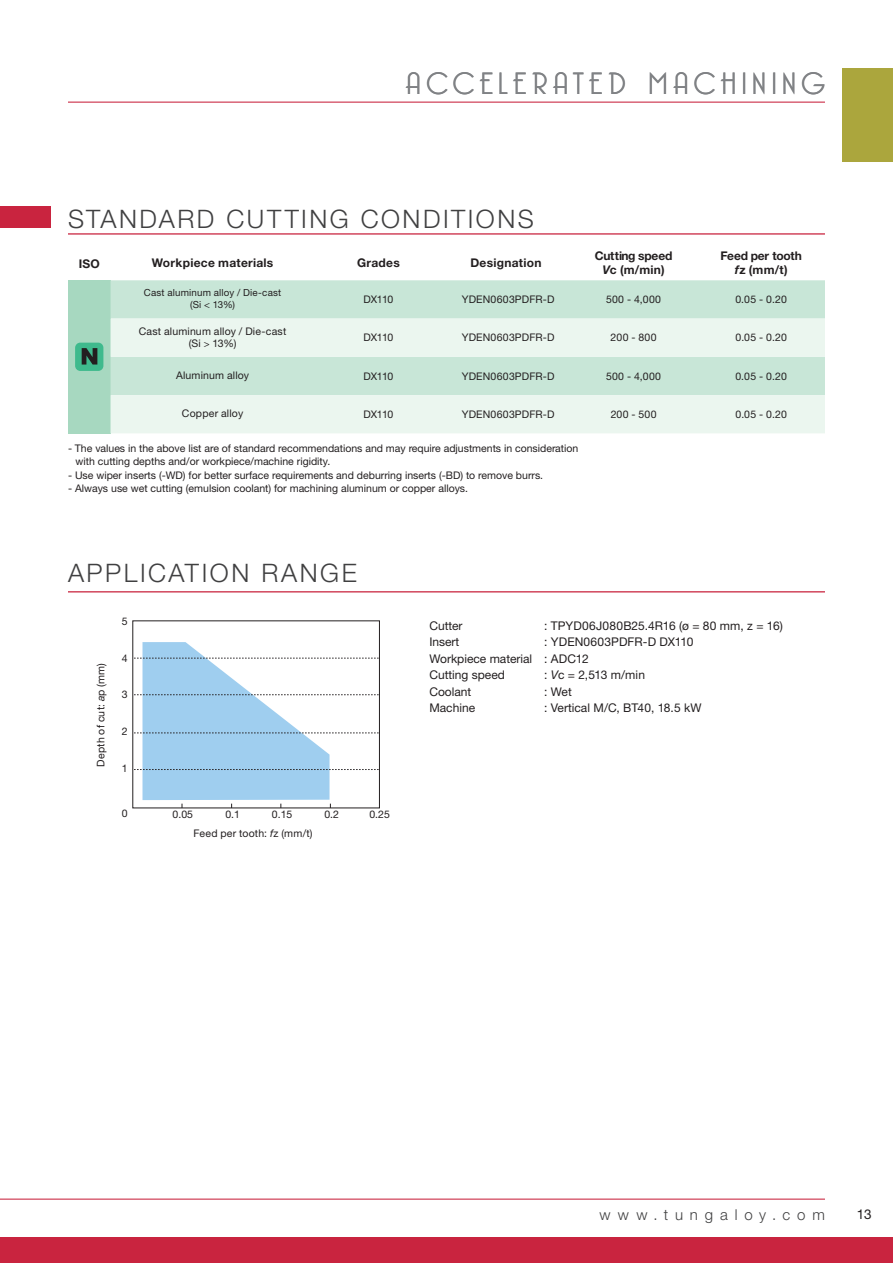
<style>
.page{position:relative;width:893px;height:1263px;background:#fff}
.page>*{position:absolute;margin:0;border:0;box-sizing:border-box;transform-origin:0 0}
.t1{font:300 30px "Bellerose";letter-spacing:.19em;color:#808285}
.t2{font:300 25.5px "Helvetica Neue LTW1 G";letter-spacing:.1em;color:#404041}
.t3{font:300 15px "Helvetica Neue LTW1 G";letter-spacing:.46em;color:#404041}
.t4{font:13.5px "Helvetica Neue LTW1 G";color:#231f20}
.t5{font:12px/16.5px "Helvetica Neue LTW1 G";color:#231f20}
.t6{font:700 12px "Helvetica Neue LTW1 G";letter-spacing:.02em;color:#231f20}
.t7{font:700 12px/13.5px "Helvetica Neue LTW1 G";letter-spacing:-.01em;color:#231f20;text-align:center}
.t8{font:700 12px/13.5px "Helvetica Neue LTW1 G";letter-spacing:-.015em;color:#231f20;text-align:center}
.t9{font:10.5px/12px "Helvetica Neue LTW1 G";color:#231f20;text-align:center}
.t10{font:10.5px "Helvetica Neue LTW1 G";letter-spacing:.02em;color:#231f20}
.t11{font:9.75px/12px "Helvetica Neue LTW1 G";letter-spacing:.02em;color:#231f20;text-align:center}
.s1{font-style:italic}
.s2{font-size:9.75px}
</style>
<div class="page">
<div style="left:842px;top:68px;width:51px;height:94px;background:#aba63d"></div>
<div style="left:0;top:1237px;width:893px;height:26px;background:#c9243f"></div>
<hr style="left:0;top:1199px;width:825px;height:1px;background:#c9243f">
<hr style="left:68px;top:102px;width:757px;height:1px;background:#c9243f">
<hr style="left:68px;top:233px;width:757px;height:2px;background:#c9243f">
<div style="left:0;top:206px;width:51px;height:22px;background:#c9243f"></div>
<div style="left:68px;top:280px;width:43px;height:153px;background:#a7d8c0"></div>
<div style="left:111px;top:280px;width:714px;height:39px;background:#c8e6d7"></div>
<svg style="left:111px;top:319px;width:714px;height:114px;background:#dff0e7"></svg>
<div style="left:75px;top:343px;width:28px;height:28px;background:#3fba8d;border-radius:5px"></div>
<svg style="left:82px;top:348px;width:15px;height:17px"></svg>
<div style="left:132px;top:620px;width:248px;height:188px;border:1px solid #231f20"></div>
<svg style="left:134px;top:642px;width:245px;height:166px"></svg>
<hr style="left:68px;top:591px;width:757px;height:1px;background:#c9243f">
<h1 class="t1" style="left:405px;top:66px;width:421px">ACCELERATED MACHINING</h1>
<h2 class="t2" style="left:68px;top:210px;width:467px">STANDARD CUTTING CONDITIONS</h2>
<p class="t6" style="left:79px;top:259px;width:23px">ISO</p>
<p class="t6" style="left:152px;top:259px;width:123px">Workpiece materials</p>
<p class="t6" style="left:357px;top:259px;width:44px">Grades</p>
<p class="t6" style="left:470px;top:259px;width:73px">Designation</p>
<p class="t7" style="left:595px;top:251px;width:79px">Cutting speed<br><span class="s1">V</span>c (m/min)</p>
<p class="t8" style="left:720px;top:251px;width:83px">Feed per tooth <span class="s1">f</span>z (mm/t)</p>
<p class="t11" style="left:144px;top:288px;width:139px">Cast aluminum alloy / Die-cast (Si &lt; 13%)</p>
<p class="t9" style="left:139px;top:327px;width:149px">Cast aluminum alloy / Die-cast (Si <span class="s2">&gt;</span> 13%)</p>
<p class="t9" style="left:176px;top:371px;width:75px">Aluminum alloy</p>
<p class="t10" style="left:182px;top:410px;width:63px">Copper alloy</p>
<p class="t9" style="left:363px;top:295px;width:31px">DX110</p>
<p class="t10" style="left:462px;top:296px;width:94px">YDEN0603PDFR-D</p>
<p class="t9" style="left:606px;top:295px;width:56px">500 - 4,000</p>
<p class="t9" style="left:735px;top:295px;width:53px">0.05 - 0.20</p>
<p class="t9" style="left:363px;top:333px;width:31px">DX110</p>
<p class="t10" style="left:462px;top:334px;width:94px">YDEN0603PDFR-D</p>
<p class="t9" style="left:611px;top:333px;width:47px">200 - 800</p>
<p class="t9" style="left:735px;top:333px;width:53px">0.05 - 0.20</p>
<p class="t9" style="left:363px;top:371px;width:31px">DX110</p>
<p class="t10" style="left:462px;top:372px;width:94px">YDEN0603PDFR-D</p>
<p class="t9" style="left:606px;top:371px;width:56px">500 - 4,000</p>
<p class="t9" style="left:735px;top:371px;width:53px">0.05 - 0.20</p>
<p class="t9" style="left:363px;top:410px;width:31px">DX110</p>
<p class="t10" style="left:462px;top:411px;width:94px">YDEN0603PDFR-D</p>
<p class="t9" style="left:611px;top:410px;width:47px">200 - 500</p>
<p class="t9" style="left:735px;top:410px;width:53px">0.05 - 0.20</p>
<p class="t9" style="left:75px;top:443px;width:504px;line-height:13.5px;text-align:left;text-indent:-8px">- The values in the above list are of standard recommendations and may require adjustments in consideration with cutting depths and/or workpiece/machine rigidity.</p>
<p class="t9" style="left:68px;top:470px;width:477px">- Use wiper inserts (-WD) for better surface requirements and deburring inserts (-BD) to remove burrs.</p>
<p class="t9" style="left:68px;top:484px;width:402px">- Always use wet cutting (emulsion coolant) for machining aluminum or copper alloys.</p>
<h2 class="t2" style="left:68px;top:564px;width:290px">APPLICATION RANGE</h2>
<p class="t10" style="left:97px;top:767px;width:105px;rotate:-90deg">Depth of cut: <span class="s1">a</span>p (mm)</p>
<p class="t9" style="left:122px;top:616px;width:7px">5</p>
<p class="t9" style="left:122px;top:653px;width:7px">4</p>
<p class="t9" style="left:122px;top:690px;width:7px">3</p>
<p class="t9" style="left:122px;top:727px;width:7px">2</p>
<p class="t9" style="left:122px;top:764px;width:7px">1</p>
<p class="t9" style="left:122px;top:808px;width:7px">0</p>
<p class="t9" style="left:173px;top:810px;width:22px">0.05</p>
<p class="t9" style="left:225px;top:810px;width:16px">0.1</p>
<p class="t9" style="left:272px;top:810px;width:22px">0.15</p>
<p class="t9" style="left:324px;top:810px;width:16px">0.2</p>
<p class="t9" style="left:369px;top:810px;width:22px">0.25</p>
<p class="t10" style="left:193px;top:829px;width:121px">Feed per tooth: <span class="s1">f</span>z (mm/t)</p>
<p class="t5" style="left:429px;top:619px;width:104px">Cutter<br>Insert<br>Workpiece material<br>Cutting speed<br>Coolant<br>Machine</p>
<p class="t5" style="left:544px;top:619px;width:240px">: TPYD06J080B25.4R16 (ø = 80 mm, z = 16) : YDEN0603PDFR-D DX110<br>: ADC12<br>: <span class="s1">V</span>c = 2,513 m/min<br>: Wet<br>: Vertical M/C, BT40, 18.5 kW</p>
<h3 class="t3" style="left:599px;top:1210px;width:227px">www.tungaloy.com</h3>
<p class="t4" style="left:857px;top:1210px;width:17px">13</p>
</div>
